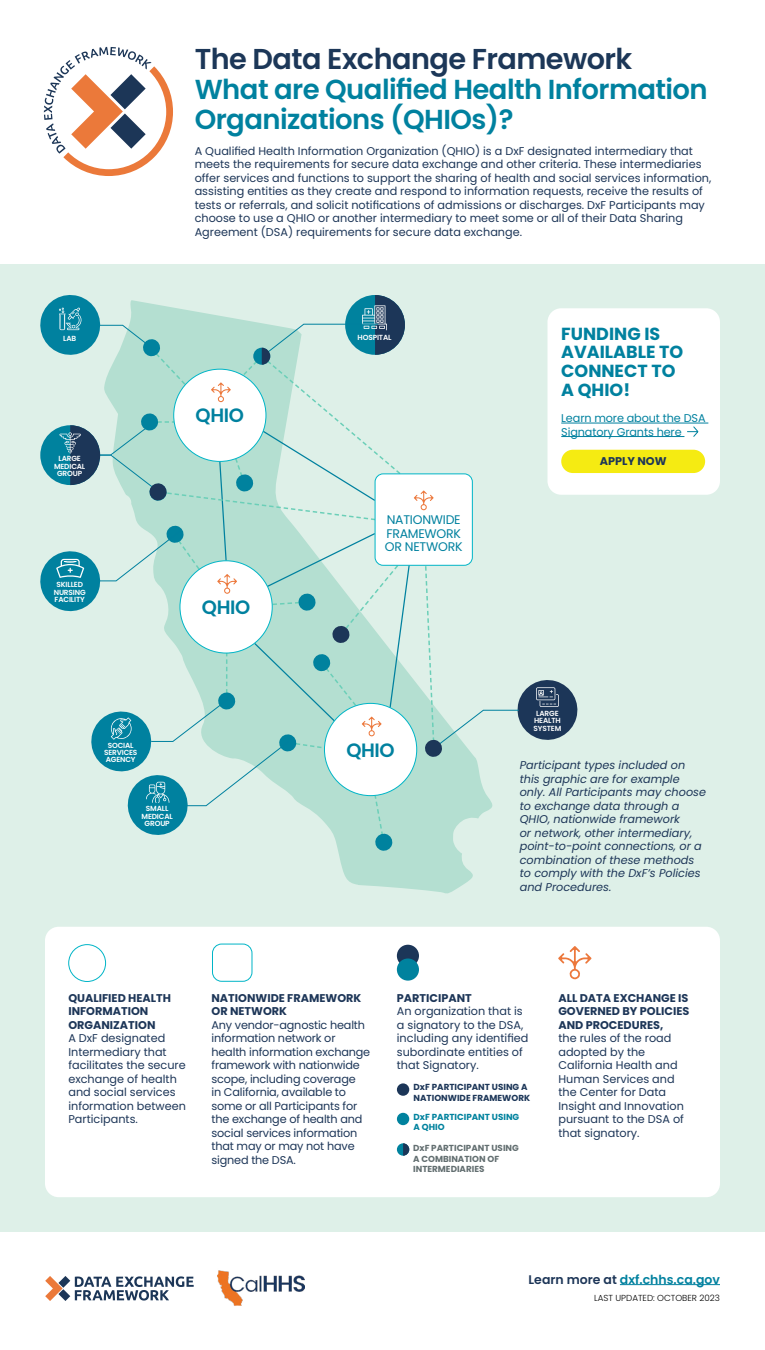
<style>
.page{position:relative;width:765px;height:1350px;background:#fff}
.page>*{position:absolute;margin:0;border:0;box-sizing:border-box;transform-origin:0 0}
.Header_1{font:600 28.75px "Poppins";letter-spacing:-.02em;color:#1c3758}
.Header_1-2{font:600 27.5px/30px "Poppins";letter-spacing:-.02em;color:#00819f}
.Header_1-3{font:600 19.25px "Poppins";letter-spacing:-.02em;color:#00819f}
.Header_1-4{font:700 17.5px/18.8px "Poppins";color:#00819f}
.Header_1-5{font:12.5px/13.8px "Poppins";letter-spacing:-.02em;color:#00819f}
.Body_Text_-_Medium{font:600 12.5px "Poppins";color:#00819f}
.Body_Text_-_Medium-2{font:11.25px/13.5px "Poppins";color:#1d3658}
.Body_Text_-_Medium-3{font:italic 11.25px/13.5px "Poppins";color:#1d3658}
.Body_Text_-_Medium-4{font:11.25px/13.5px "Poppins";letter-spacing:-.01em;color:#00819f}
.Body_Text_-_Medium-5{font:700 11.25px "Poppins";color:#1d3658}
.Body_Text_-_Medium-6{font:700 8.75px/10.5px "Poppins";color:#626e70}
.Body_Text_-_Medium-7{font:700 8.75px/10.5px "Poppins";color:#1c3658}
.Body_Text_-_Medium-8{font:700 8.75px/10.5px "Poppins";color:#00829e}
.t1{font:300 8.75px "Poppins";color:#000}
.Header_1-6{font:600 7.38px/7.4px "Poppins";letter-spacing:-.02em;color:#fff;text-align:center}
.s1{font-weight:700}
.s2{color:#1d3658}
</style>
<div class="page">
<div style="left:0;top:264px;width:765px;height:967px;background:#def0e8"></div>
<img style="left:218px;top:1270px;width:86px;height:36px">
<svg style="left:45px;top:1276px;width:149px;height:25px"></svg>
<hr style="left:620px;top:1284px;width:100px;height:1px;background:#00819f">
<div style="left:45px;top:927px;width:675px;height:270px;background:#fff;border-radius:14px"></div>
<div style="left:547px;top:308px;width:173px;height:187px;background:#fff;border-radius:14px"></div>
<div style="left:68px;top:944px;width:38px;height:38px;border:1px solid #00b5c7;border-radius:50%"></div>
<div style="left:212px;top:944px;width:40px;height:38px;border:1px solid #00b5c7;border-radius:9px"></div>
<div style="left:397px;top:945px;width:22px;height:22px;background:#1c3658;border-radius:50%"></div>
<div style="left:397px;top:959px;width:22px;height:22px;background:#00829e;border-radius:50%"></div>
<div style="left:397px;top:1083px;width:12px;height:13px;background:#1c3658;border-radius:50%"></div>
<div style="left:397px;top:1113px;width:12px;height:12px;background:#00829e;border-radius:50%"></div>
<svg style="left:558px;top:946px;width:33px;height:33px"></svg>
<svg style="left:44px;top:47px;width:129px;height:129px"></svg>
<hr style="left:561px;top:423px;width:147px;height:1px;background:#00819f">
<hr style="left:561px;top:436px;width:123px;height:1px;background:#00819f">
<svg style="left:687px;top:426px;width:12px;height:11px"></svg>
<div style="left:561px;top:450px;width:144px;height:23px;background:#f5eb12;border-radius:12px"></div>
<div style="left:397px;top:1143px;width:12px;height:13px;background:#00829e;border-radius:50%"></div>
<svg style="left:403px;top:1143px;width:6px;height:13px"></svg>
<svg style="left:338px;top:852px;width:135px;height:42px;fill:#b4dfd1"></svg>
<svg style="left:40px;top:295px;width:541px;height:557px"></svg>
<h1 class="Header_1-6" style="left:63px;top:335px;width:15px">LAB</h1>
<h1 class="Header_1-6" style="left:54px;top:455px;width:33px">LARGE<br>MEDICAL<br>GROUP</h1>
<h1 class="Header_1-6" style="left:54px;top:581px;width:33px">SKILLED<br>NURSING<br>FACILITY</h1>
<h1 class="Header_1" style="left:195px;top:42px;width:439px">The Data Exchange Framework</h1>
<h1 class="Header_1-2" style="left:195px;top:74px;width:515px">What are Qualified Health Information<br>Organizations (QHIOs)?</h1>
<p class="Body_Text_-_Medium-2" style="left:195px;top:144px;width:518px">A Qualified Health Information Organization (QHIO) is a DxF designated intermediary that meets the requirements for secure data exchange and other criteria. These intermediaries offer services and functions to support the sharing of health and social services information, assisting entities as they create and respond to information requests, receive the results of tests or referrals, and solicit notifications of admissions or discharges. DxF Participants may choose to use a QHIO or another intermediary to meet some or all of their Data Sharing Agreement (DSA) requirements for secure data exchange.</p>
<h1 class="Header_1-3" style="left:196px;top:405px;width:50px">QHIO</h1>
<h1 class="Header_1-3" style="left:202px;top:596px;width:50px">QHIO</h1>
<h1 class="Header_1-6" style="left:358px;top:334px;width:35px">HOSPITAL</h1>
<h1 class="Header_1-5" style="left:385px;top:513px;width:79px">NATIONWIDE<br>FRAMEWORK<br>OR NETWORK</h1>
<h1 class="Header_1-4" style="left:561px;top:324px;width:124px">FUNDING IS<br>AVAILABLE TO<br>CONNECT TO<br>A QHIO!</h1>
<p class="Body_Text_-_Medium-4" style="left:561px;top:412px;width:146px">Learn more about the DSA<br>Signatory Grants here</p>
<p class="Body_Text_-_Medium-5" style="left:600px;top:455px;width:68px">APPLY NOW</p>
<h1 class="Header_1-6" style="left:104px;top:741px;width:35px">SOCIAL<br>SERVICES<br>AGENCY</h1>
<h1 class="Header_1-6" style="left:142px;top:805px;width:33px">SMALL<br>MEDICAL<br>GROUP</h1>
<h1 class="Header_1-3" style="left:346px;top:739px;width:50px">QHIO</h1>
<h1 class="Header_1-6" style="left:534px;top:710px;width:29px">LARGE<br>HEALTH<br>SYSTEM</h1>
<p class="Body_Text_-_Medium-3" style="left:520px;top:759px;width:188px">Participant types included on this graphic are for example only. All Participants may choose to exchange data through a<br>QHIO, nationwide framework<br>or network, other intermediary, point-to-point connections, or a combination of these methods to comply with the DxF’s Policies and Procedures.</p>
<p class="Body_Text_-_Medium-2" style="left:68px;top:991px;width:119px"><span class="s1">QUALIFIED HEALTH<br>INFORMATION<br>ORGANIZATION<br></span>A DxF designated<br>Intermediary that facilitates the secure exchange of health and social services information between<br>Participants.</p>
<p class="Body_Text_-_Medium-2" style="left:211px;top:991px;width:160px"><span class="s1">NATIONWIDE FRAMEWORK<br>OR NETWORK<br></span>Any vendor-agnostic health information network or health information exchange framework with nationwide scope, including coverage<br>in California, available to some or all Participants for the exchange of health and social services information that may or may not have signed the DSA.</p>
<p class="Body_Text_-_Medium-2" style="left:397px;top:991px;width:133px"><span class="s1">PARTICIPANT<br></span>An organization that is a signatory to the DSA, including any identified subordinate entities of that Signatory.</p>
<p class="Body_Text_-_Medium-7" style="left:414px;top:1082px;width:118px">DxF PARTICIPANT USING A<br>NATIONWIDE FRAMEWORK</p>
<p class="Body_Text_-_Medium-8" style="left:414px;top:1112px;width:107px">DxF PARTICIPANT USING<br>A QHIO</p>
<p class="Body_Text_-_Medium-6" style="left:413px;top:1143px;width:107px">DxF PARTICIPANT USING<br>A COMBINATION OF<br>INTERMEDIARIES</p>
<p class="Body_Text_-_Medium-2" style="left:558px;top:991px;width:132px"><span class="s1">ALL DATA EXCHANGE IS<br>GOVERNED BY POLICIES<br>AND PROCEDURES,<br></span>the rules of the road adopted by the<br>California Health and<br>Human Services and the Center for Data<br>Insight and Innovation pursuant to the DSA of that signatory.</p>
<p class="Body_Text_-_Medium" style="left:529px;top:1272px;width:193px"><span class="s2">Learn more at</span> dxf.chhs.ca.gov</p>
<p class="t1" style="left:594px;top:1293px;width:127px">LAST UPDATED: OCTOBER 2023</p>
</div>
